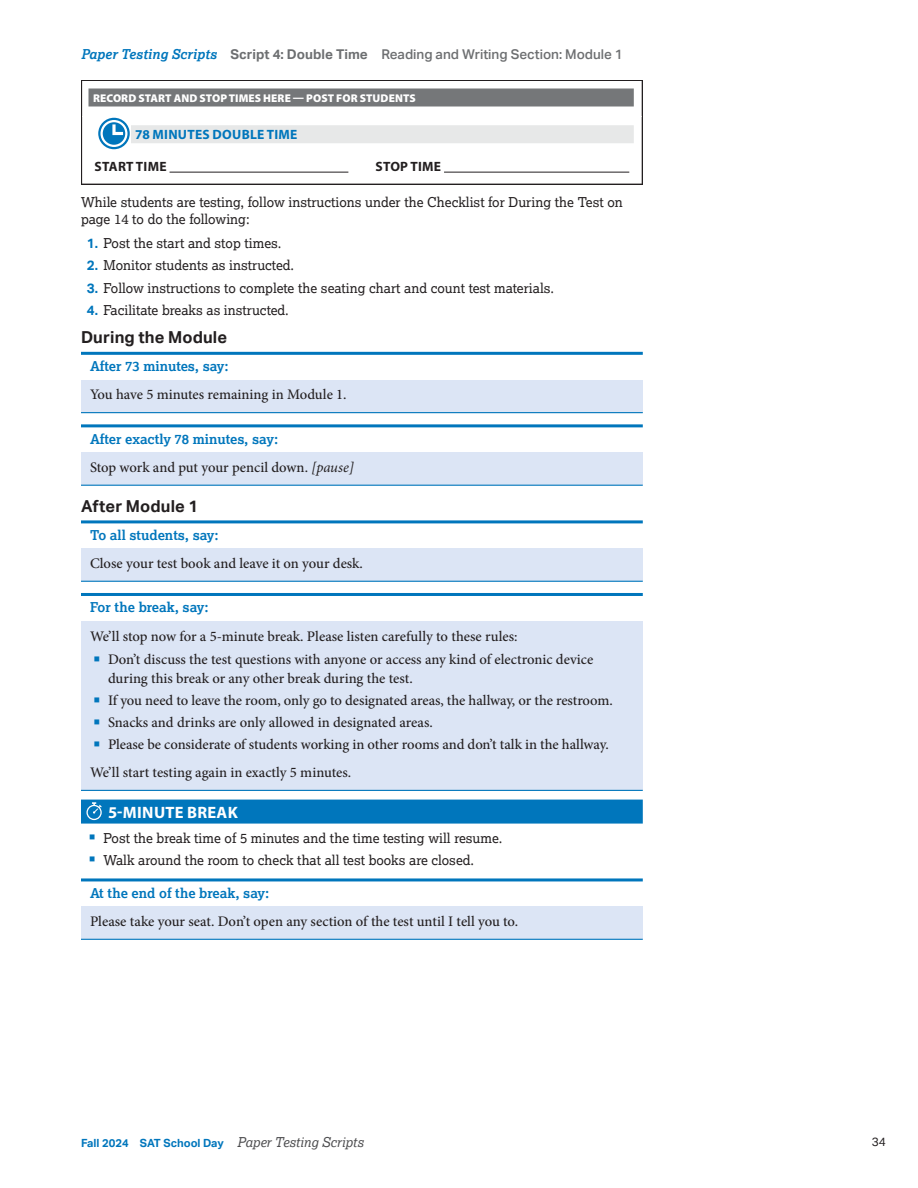
<style>
.page{position:relative;width:918px;height:1188px;background:#fff}
.page>*{position:absolute;margin:0;border:0;box-sizing:border-box;transform-origin:0 0}
.t1{font:700 16.5px "Aktiv Grotesk";letter-spacing:.01em;color:#231f20}
.Break_Time{font:700 16.5px "Myriad Pro";letter-spacing:.02em;color:#fff}
.Script_Txt___shade{font:500 14.7px/19px "Minion Pro";letter-spacing:-.005em;color:#231f20}
.Script_Txt___shade_last{font:500 14.7px "Minion Pro";letter-spacing:-.005em;color:#231f20}
.Body_Txt{font:13.5px/17.5px "Lexia";color:#231f20}
.Script_Prompt__Head{font:700 13.5px "Lexia";color:#0076bc}
.t2{font:500 13.5px "Aktiv Grotesk";color:#6d6f71}
.Numbered_List__lvl_1_-_initial{font:13.5px "Lexia";color:#231f20}
.Standard_Time{font:700 13.5px "Myriad Pro";letter-spacing:.02em;color:#0076bc}
.Start_and_Stop_Time{font:700 13.5px "Myriad Pro";letter-spacing:.02em;color:#231f20}
.t3{font:12px "Aktiv Grotesk";color:#231f20}
.Post_For_Students{font:900 11.25px "Myriad Pro";letter-spacing:.01em;color:#fff}
.t4{font:700 11.25px "Aktiv Grotesk";color:#0076bc}
.s1{font-family:"Lexia";font-weight:700;font-style:italic;color:#0076bc}
.s2{font-weight:700}
.s3{font-family:"Aktiv Grotesk";font-weight:700;color:#0076bc}
.s4{font-weight:400;font-style:italic}
.s5{font-family:"Lexia";font-weight:400;font-style:italic;font-size:13.5px;color:#4d4d4f}
</style>
<div class="page">
<div style="left:81px;top:80px;width:562px;height:105px;background:#231f20"></div>
<div style="left:82px;top:81px;width:560px;height:36px;background:#fff"></div>
<div style="left:88px;top:88px;width:546px;height:18px;background:#757779"></div>
<div style="left:82px;top:116px;width:560px;height:68px;background:#fff"></div>
<div style="left:108px;top:125px;width:526px;height:18px;background:#e7e8e8"></div>
<hr style="left:108px;top:172px;width:240px;height:1px;background:#231f20">
<hr style="left:94px;top:171px;width:76px;height:2px;background:#fff">
<hr style="left:389px;top:172px;width:240px;height:1px;background:#231f20">
<hr style="left:375px;top:171px;width:69px;height:2px;background:#fff">
<hr style="left:81px;top:352px;width:562px;height:3px;background:#0076bc">
<div style="left:81px;top:380px;width:562px;height:32px;background:#dce5f5"></div>
<hr style="left:81px;top:412px;width:562px;height:1px;background:#0076bc">
<hr style="left:81px;top:424px;width:562px;height:3px;background:#0076bc">
<div style="left:81px;top:452px;width:562px;height:33px;background:#dce5f5"></div>
<hr style="left:81px;top:485px;width:562px;height:1px;background:#0076bc">
<hr style="left:81px;top:520px;width:562px;height:3px;background:#0076bc">
<div style="left:81px;top:548px;width:562px;height:33px;background:#dce5f5"></div>
<hr style="left:81px;top:581px;width:562px;height:1px;background:#0076bc">
<hr style="left:81px;top:593px;width:562px;height:3px;background:#0076bc">
<div style="left:81px;top:621px;width:562px;height:32px;background:#dce5f5"></div>
<div style="left:81px;top:644px;width:562px;height:52px;background:#dce5f5"></div>
<div style="left:81px;top:685px;width:562px;height:33px;background:#dce5f5"></div>
<div style="left:81px;top:707px;width:562px;height:33px;background:#dce5f5"></div>
<div style="left:81px;top:729px;width:562px;height:33px;background:#dce5f5"></div>
<div style="left:81px;top:757px;width:562px;height:33px;background:#dce5f5"></div>
<hr style="left:81px;top:790px;width:562px;height:1px;background:#0076bc">
<div style="left:81px;top:800px;width:562px;height:24px;background:#0076bc"></div>
<hr style="left:81px;top:878px;width:562px;height:3px;background:#0076bc">
<div style="left:81px;top:906px;width:562px;height:33px;background:#dce5f5"></div>
<hr style="left:81px;top:939px;width:562px;height:1px;background:#0076bc">
<div style="left:98px;top:117px;width:33px;height:33px;background:#fff"></div>
<svg style="left:98px;top:118px;width:32px;height:31px"></svg>
<svg style="left:86px;top:802px;width:16px;height:18px"></svg>
<p class="t2" style="left:81px;top:46px;width:543px"><span class="s1">Paper Testing Scripts</span> <span class="s2">Script 4: Double Time</span> Reading and Writing Section: Module 1</p>
<p class="Post_For_Students" style="left:93px;top:91px;width:324px">RECORD START AND STOP TIMES HERE — POST FOR STUDENTS</p>
<p class="Standard_Time" style="left:135px;top:125px;width:164px">78 MINUTES DOUBLE TIME</p>
<p class="Start_and_Stop_Time" style="left:95px;top:158px;width:73px">START TIME</p>
<p class="Start_and_Stop_Time" style="left:376px;top:158px;width:67px">STOP TIME</p>
<p class="Body_Txt" style="left:81px;top:193px;width:543px">While students are testing, follow instructions under the Checklist for During the Test on page 14 to do the following:</p>
<p class="Numbered_List__lvl_1_-_initial" style="left:87px;top:235px;width:196px"><span class="s3">1.</span> Post the start and stop times.</p>
<p class="Body_Txt" style="left:87px;top:256px;width:209px"><span class="s3">2.</span> Monitor students as instructed.</p>
<p class="Body_Txt" style="left:87px;top:278px;width:469px"><span class="s3">3.</span> Follow instructions to complete the seating chart and count test materials.</p>
<p class="Body_Txt" style="left:87px;top:301px;width:204px"><span class="s3">4.</span> Facilitate breaks as instructed.</p>
<p class="t1" style="left:81px;top:328px;width:148px">During the Module</p>
<p class="Script_Prompt__Head" style="left:90px;top:358px;width:140px">After 73 minutes, say:</p>
<p class="Script_Txt___shade_last" style="left:90px;top:385px;width:258px">You have 5 minutes remaining in Module 1.</p>
<p class="Script_Prompt__Head" style="left:90px;top:430px;width:190px">After exactly 78 minutes, say:</p>
<p class="Script_Txt___shade_last" style="left:90px;top:457px;width:265px">Stop work and put your pencil down. <span class="s4">[pause]</span></p>
<p class="t1" style="left:81px;top:497px;width:119px">After Module 1</p>
<p class="Script_Prompt__Head" style="left:90px;top:527px;width:130px">To all students, say:</p>
<p class="Script_Txt___shade_last" style="left:90px;top:553px;width:274px">Close your test book and leave it on your desk.</p>
<p class="Script_Prompt__Head" style="left:90px;top:599px;width:120px">For the break, say:</p>
<p class="Script_Txt___shade" style="left:90px;top:626px;width:429px">We’ll stop now for a 5-minute break. Please listen carefully to these rules:</p>
<p class="Script_Txt___shade" style="left:108px;top:650px;width:487px">Don’t discuss the test questions with anyone or access any kind of electronic device during this break or any other break during the test.</p>
<p class="Script_Txt___shade" style="left:108px;top:691px;width:506px">If you need to leave the room, only go to designated areas, the hallway, or the restroom.</p>
<p class="Script_Txt___shade" style="left:108px;top:713px;width:326px">Snacks and drinks are only allowed in designated areas.</p>
<p class="Script_Txt___shade" style="left:108px;top:735px;width:502px">Please be considerate of students working in other rooms and don’t talk in the hallway.</p>
<p class="Script_Txt___shade_last" style="left:90px;top:762px;width:263px">We’ll start testing again in exactly 5 minutes.</p>
<p class="Break_Time" style="left:108px;top:801px;width:131px">5-MINUTE BREAK</p>
<p class="Body_Txt" style="left:104px;top:829px;width:401px">Post the break time of 5 minutes and the time testing will resume.</p>
<p class="Body_Txt" style="left:104px;top:851px;width:372px">Walk around the room to check that all test books are closed.</p>
<p class="Script_Prompt__Head" style="left:90px;top:885px;width:181px">At the end of the break, say:</p>
<p class="Script_Txt___shade_last" style="left:90px;top:911px;width:430px">Please take your seat. Don’t open any section of the test until I tell you to.</p>
<p class="t4" style="left:81px;top:1136px;width:284px">Fall 2024 SAT School Day <span class="s5">Paper Testing Scripts</span></p>
<p class="t3" style="left:872px;top:1135px;width:16px">34</p>
</div>
